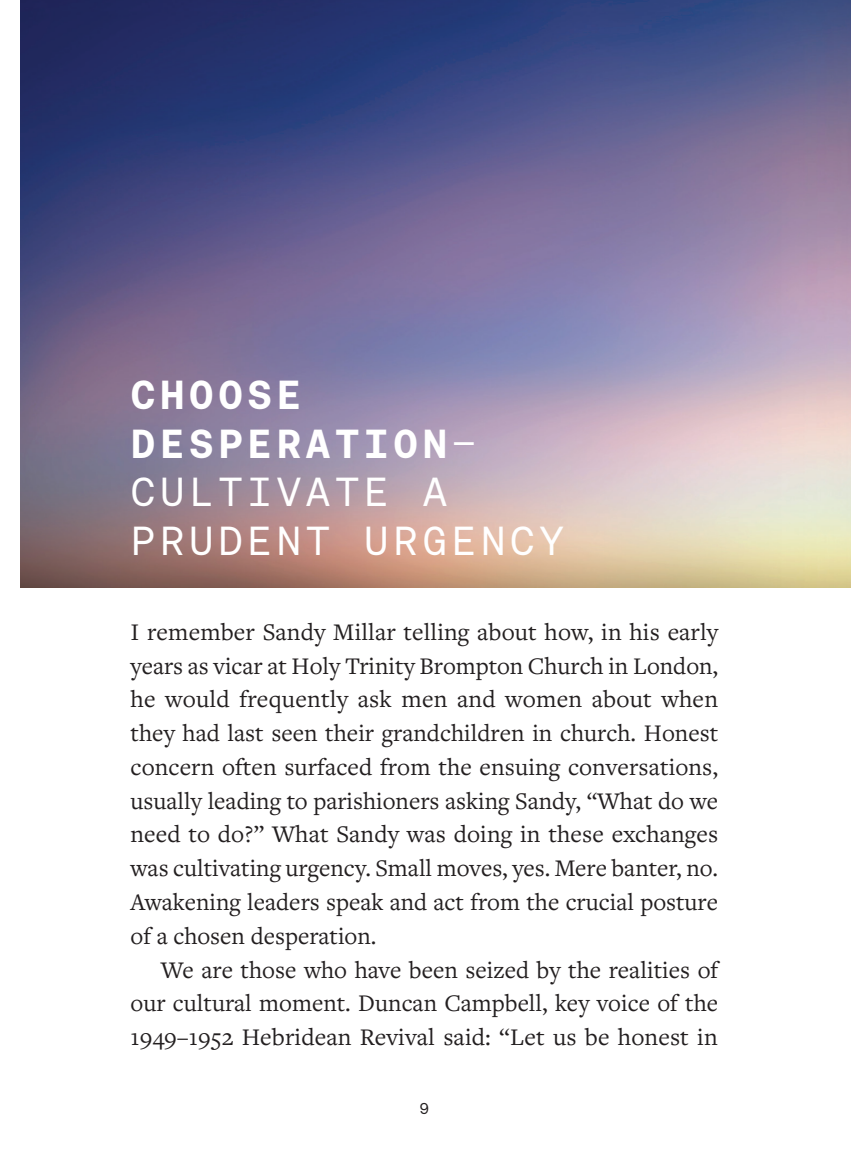
<style>
.page{position:relative;width:851px;height:1175px;background:#fff}
.page>*{position:absolute;margin:0;border:0;box-sizing:border-box;transform-origin:0 0}
.t1{font:40.5px/48.6px "Aeonik Mono";letter-spacing:.1em;color:#fff}
.t2{font:24.75px/33.8px "Freight Text Pro";color:#231f20;text-align:justify}
.t3{font:15.75px "Aeonik Mono";color:#231f20}
.s1{font-weight:700}
</style>
<div class="page">
<img style="left:20px;top:0;width:830px;height:587px">
<h1 class="t1" style="left:130px;top:370px;width:435px"><span class="s1">CHOOSE<br>DESPERATION</span>—<br>CULTIVATE A<br>PRUDENT URGENCY</h1>
<p class="t2" style="left:130px;top:614px;width:589px">I remember Sandy Millar telling about how, in his early years as vicar at Holy Trinity Brompton Church in London, he would frequently ask men and women about when they had last seen their grandchildren in church. Honest concern often surfaced from the ensuing conversations, usually leading to parishioners asking Sandy, “What do we need to do?” What Sandy was doing in these exchanges was cultivating urgency. Small moves, yes. Mere banter, no.<br>Awakening leaders speak and act from the crucial posture of a chosen desperation.</p>
<p class="t2" style="left:130px;top:951px;width:589px;text-indent:30px">We are those who have been seized by the realities of our cultural moment. Duncan Campbell, key voice of the 1949–1952 Hebridean Revival said: “Let us be honest in</p>
<p class="t3" style="left:419px;top:1099px;width:11px">9</p>
</div>
